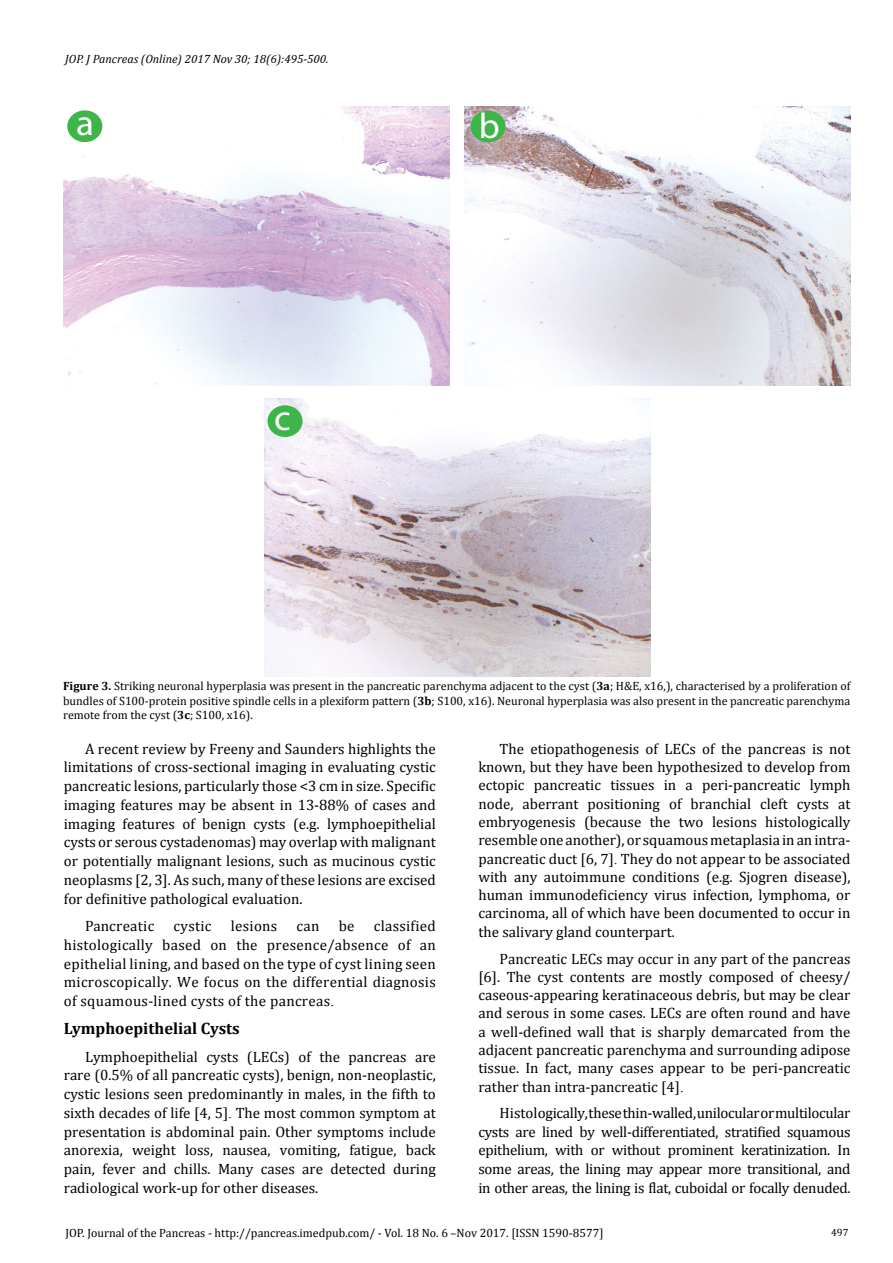
<style>
.page{position:relative;width:893px;height:1263px;background:#fff}
.page>*{position:absolute;margin:0;border:0;box-sizing:border-box;transform-origin:0 0}
.t1{font:700 35.85px "Cambria";color:#fff}
.t2{font:700 16.5px "Cambria";color:#000}
.t3{font:15px/18.8px "Cambria";color:#000;text-align:justify}
.t4{font:15px "Cambria";letter-spacing:.02em;color:#000}
.t5{font:12px/14.4px "Cambria";color:#000;text-align:justify}
.t6{font:italic 12px "Cambria";color:#000}
.t7{font:10.5px "Cambria";color:#000}
.s1{font-weight:700}
.s2{font-family:"Times New Roman"}
</style>
<div class="page">
<img style="left:63px;top:107px;width:386px;height:278px">
<img style="left:464px;top:107px;width:386px;height:278px">
<img style="left:264px;top:399px;width:386px;height:278px">
<div style="left:67px;top:110px;width:35px;height:32px;background:#3eb549;border-radius:50%"></div>
<div style="left:267px;top:405px;width:36px;height:32px;background:#3eb549;border-radius:50%"></div>
<div style="left:470px;top:111px;width:36px;height:31px;background:#3eb549;border-radius:50%"></div>
<p class="t6" style="left:65px;top:51px;width:265px">JOP. J Pancreas (Online) 2017 Nov 30; 18(6):495-500.</p>
<h1 class="t1" style="left:76px;top:101px;width:19px">a</h1>
<h1 class="t1" style="left:274px;top:396px;width:18px">c</h1>
<h1 class="t1" style="left:479px;top:104px;width:23px">b</h1>
<p class="t5" style="left:63px;top:679px;width:789px"><span class="s1">Figure 3.</span> Striking neuronal hyperplasia was present in the pancreatic parenchyma adjacent to the cyst (<span class="s1">3a</span>; H&amp;E, x16,), characterised by a proliferation of bundles of S100-protein positive spindle cells in a plexiform pattern (<span class="s1">3b</span>; S100, x16). Neuronal hyperplasia was also present in the pancreatic parenchyma remote from the cyst (<span class="s1">3c</span>; S100, x16).</p>
<p class="t3" style="left:64px;top:739px;width:374px;text-indent:21px">A recent review by Freeny and Saunders highlights the limitations of cross-sectional imaging in evaluating cystic pancreatic lesions, particularly those &lt;3 cm in size. Specific imaging features may be absent in 13-88% of cases and imaging features of benign cysts (e.g. lymphoepithelial cysts or serous cystadenomas) may overlap with malignant or potentially malignant lesions, such as mucinous cystic neoplasms [2, 3]. As such, many of these lesions are excised for definitive pathological evaluation.</p>
<p class="t4" style="left:85px;top:917px;width:71px">Pancreatic</p>
<p class="t3" style="left:174px;top:916px;width:39px">cystic</p>
<p class="t4" style="left:231px;top:917px;width:48px">lesions</p>
<p class="t3" style="left:297px;top:916px;width:24px">can</p>
<p class="t3" style="left:339px;top:916px;width:17px">be</p>
<p class="t3" style="left:64px;top:916px;width:374px;text-indent:310px">classified histologically based on the presence/absence of an epithelial lining, and based on the type of cyst lining seen microscopically. We focus on the differential diagnosis of squamous-lined cysts of the pancreas<span class="s2">.</span></p>
<p class="t2" style="left:64px;top:1017px;width:178px">Lymphoepithelial Cysts</p>
<p class="t3" style="left:64px;top:1047px;width:374px;text-indent:21px">Lymphoepithelial cysts (LECs) of the pancreas are rare (0.5% of all pancreatic cysts), benign, non-neoplastic, cystic lesions seen predominantly in males, in the fifth to sixth decades of life [4, 5]<span class="s2">.</span> The most common symptom at presentation is abdominal pain. Other symptoms include anorexia, weight loss, nausea, vomiting, fatigue, back pain, fever and chills. Many cases are detected during radiological work-up for other diseases.</p>
<p class="t3" style="left:478px;top:739px;width:374px;line-height:18.3px;text-indent:21px">The etiopathogenesis of LECs of the pancreas is not known, but they have been hypothesized to develop from ectopic pancreatic tissues in a peri-pancreatic lymph node, aberrant positioning of branchial cleft cysts at embryogenesis (because the two lesions histologically resemble one another), or squamous metaplasia in an intra&shy;pancreatic duct [6, 7]<span class="s2">.</span> They do not appear to be associated with any autoimmune conditions (e.g. Sjogren disease), human immunodeficiency virus infection, lymphoma, or carcinoma, all of which have been documented to occur in the salivary gland counterpart.</p>
<p class="t3" style="left:478px;top:949px;width:374px;line-height:18.3px;text-indent:21px">Pancreatic LECs may occur in any part of the pancreas [6]. The cyst contents are mostly composed of cheesy/ caseous-appearing keratinaceous debris, but may be clear and serous in some cases. LECs are often round and have a well-defined wall that is sharply demarcated from the adjacent pancreatic parenchyma and surrounding adipose tissue. In fact, many cases appear to be peri-pancreatic rather than intra-pancreatic [4]<span class="s2">.</span></p>
<p class="t3" style="left:478px;top:1104px;width:374px;text-indent:21px">Histologically, these thin-walled, unilocular or multilocular cysts are lined by well-differentiated, stratified squamous epithelium, with or without prominent keratinization. In some areas, the lining may appear more transitional, and in other areas, the lining is flat, cuboidal or focally denuded.</p>
<p class="t5" style="left:65px;top:1226px;width:540px">JOP. Journal of the Pancreas - http://pancreas.imedpub.com/ - Vol. 18 No. 6 –Nov 2017. [ISSN 1590-8577]</p>
<p class="t7" style="left:831px;top:1226px;width:19px">497</p>
</div>
